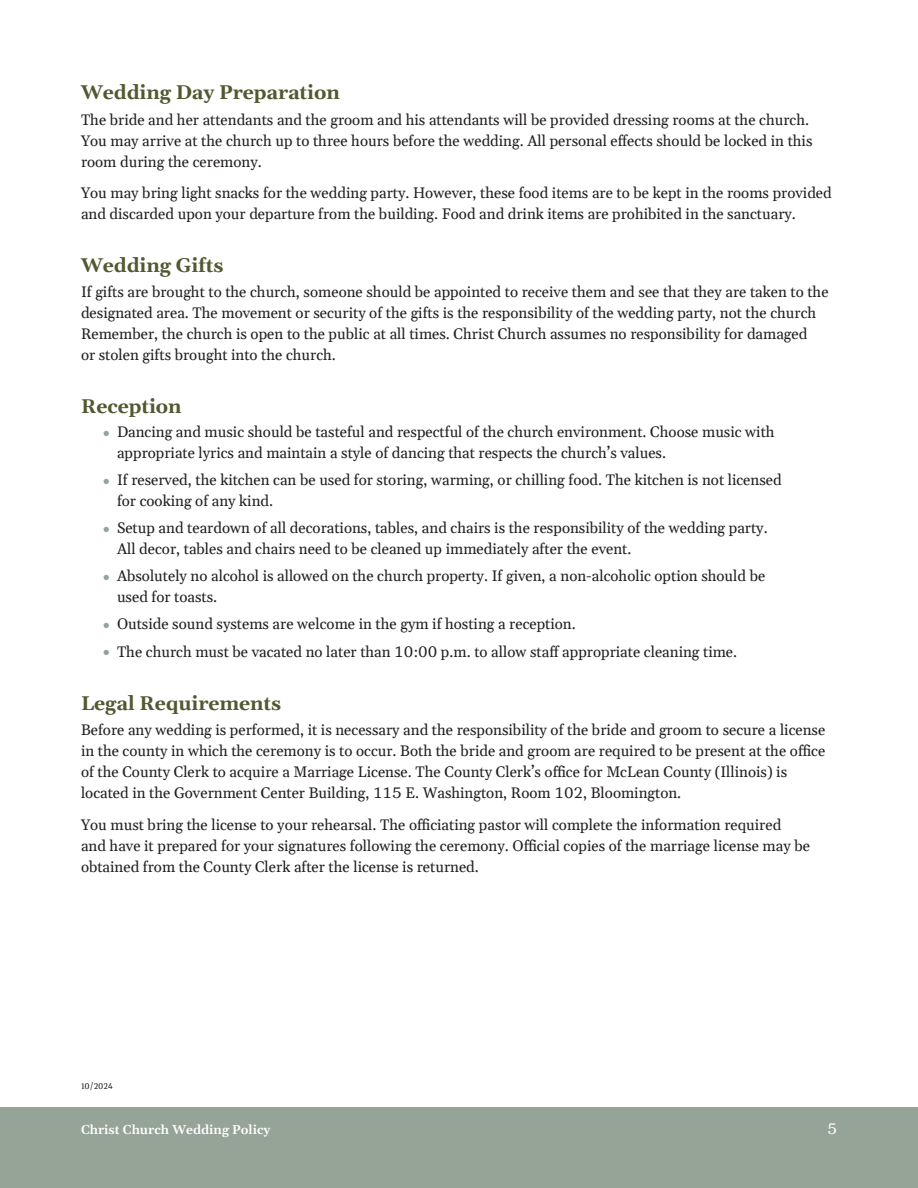
<style>
.page{position:relative;width:918px;height:1188px;background:#fff}
.page>*{position:absolute;margin:0;border:0;box-sizing:border-box;transform-origin:0 0}
.Subhead_1{font:700 19.5px "Gelasio";letter-spacing:-.005em;color:#515931}
.Text{font:15px/21px "Gelasio";color:#231f20}
.Bullet{font:15px/20.2px "Gelasio";color:#231f20}
.t1{font:15px "Gelasio";color:#fff}
.t2{font:600 12.75px "Gelasio";color:#fff}
.Text-2{font:8.25px "Gelasio";color:#231f20}
.s1{font-family:"Universal Std Newswith Comm Pi";font-size:10.5px;color:#8da595}
</style>
<div class="page">
<div style="left:0;top:1107px;width:918px;height:81px;background:#96a397"></div>
<p class="Subhead_1" style="left:81px;top:75px;width:260px">Wedding Day Preparation</p>
<p class="Text" style="left:81px;top:107px;width:733px">The bride and her attendants and the groom and his attendants will be provided dressing rooms at the church.<br>You may arrive at the church up to three hours before the wedding. All personal effects should be locked in this room during the ceremony.</p>
<p class="Text" style="left:81px;top:180px;width:752px">You may bring light snacks for the wedding party. However, these food items are to be kept in the rooms provided and discarded upon your departure from the building. Food and drink items are prohibited in the sanctuary.</p>
<p class="Subhead_1" style="left:81px;top:248px;width:144px">Wedding Gifts</p>
<p class="Text" style="left:81px;top:279px;width:749px">If gifts are brought to the church, someone should be appointed to receive them and see that they are taken to the designated area. The movement or security of the gifts is the responsibility of the wedding party, not the church Remember, the church is open to the public at all times. Christ Church assumes no responsibility for damaged<br>or stolen gifts brought into the church.</p>
<p class="Subhead_1" style="left:81px;top:389px;width:102px">Reception</p>
<p class="Bullet" style="left:117px;top:420px;width:659px;text-indent:-14px"><span class="s1">⦁</span> Dancing and music should be tasteful and respectful of the church environment. Choose music with appropriate lyrics and maintain a style of dancing that respects the church’s values.</p>
<p class="Bullet" style="left:117px;top:468px;width:666px;text-indent:-14px"><span class="s1">⦁</span> If reserved, the kitchen can be used for storing, warming, or chilling food. The kitchen is not licensed for cooking of any kind.</p>
<p class="Bullet" style="left:117px;top:516px;width:652px;text-indent:-14px"><span class="s1">⦁</span> Setup and teardown of all decorations, tables, and chairs is the responsibility of the wedding party.<br>All decor, tables and chairs need to be cleaned up immediately after the event.</p>
<p class="Bullet" style="left:117px;top:564px;width:650px;text-indent:-14px"><span class="s1">⦁</span> Absolutely no alcohol is allowed on the church property. If given, a non-alcoholic option should be used for toasts.</p>
<p class="Bullet" style="left:104px;top:612px;width:474px"><span class="s1">⦁</span> Outside sound systems are welcome in the gym if hosting a reception.</p>
<p class="Bullet" style="left:104px;top:640px;width:635px"><span class="s1">⦁</span> The church must be vacated no later than 10:00 p.m. to allow staff appropriate cleaning time.</p>
<p class="Subhead_1" style="left:81px;top:686px;width:202px">Legal Requirements</p>
<p class="Text" style="left:81px;top:717px;width:746px">Before any wedding is performed, it is necessary and the responsibility of the bride and groom to secure a license in the county in which the ceremony is to occur. Both the bride and groom are required to be present at the office of the County Clerk to acquire a Marriage License. The County Clerk’s office for McLean County (Illinois) is located in the Government Center Building, 115 E. Washington, Room 102, Bloomington.</p>
<p class="Text" style="left:81px;top:812px;width:731px">You must bring the license to your rehearsal. The officiating pastor will complete the information required and have it prepared for your signatures following the ceremony. Official copies of the marriage license may be obtained from the County Clerk after the license is returned.</p>
<p class="Text-2" style="left:81px;top:1079px;width:33px">10/2024</p>
<p class="t2" style="left:81px;top:1119px;width:191px">Christ Church Wedding Policy</p>
<p class="t1" style="left:827px;top:1115px;width:11px">5</p>
</div>
